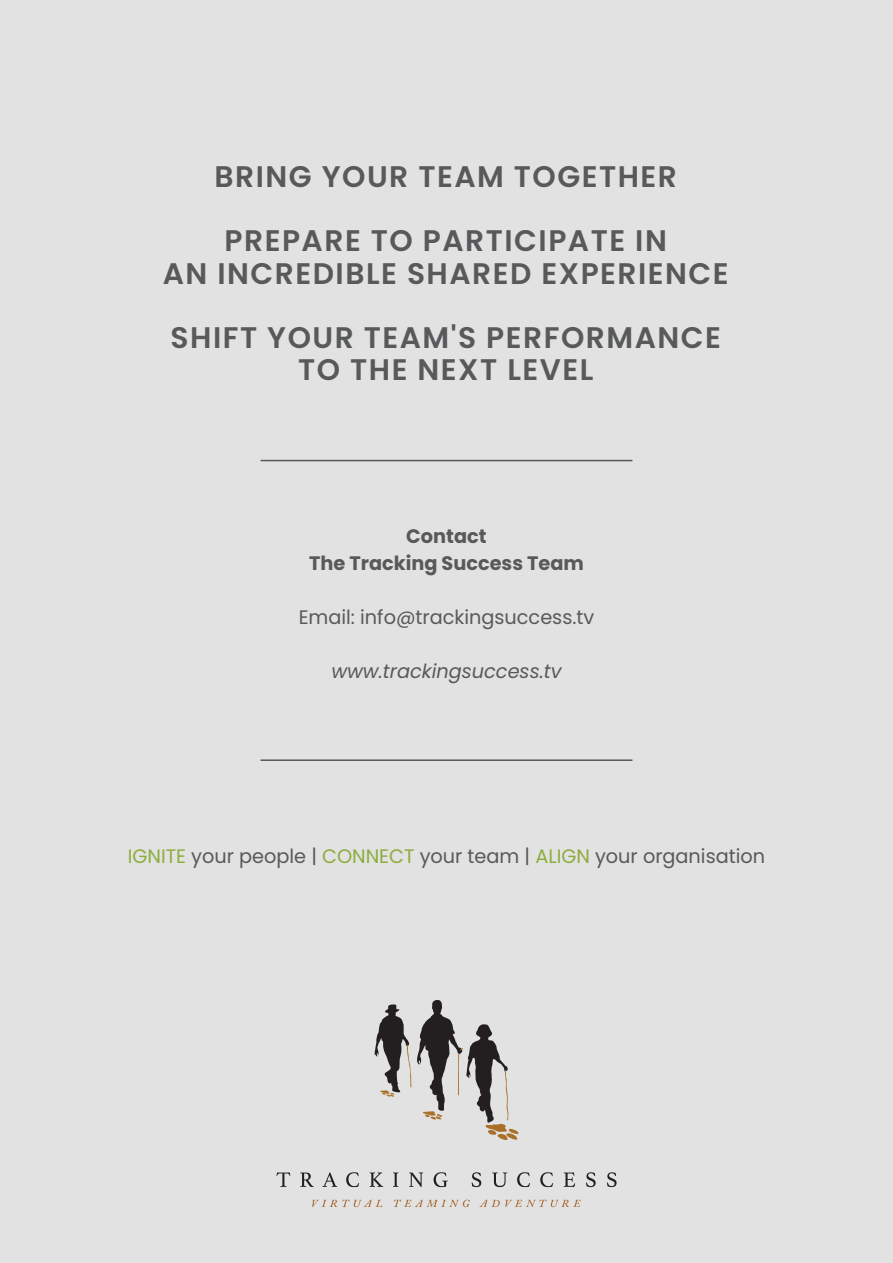
<style>
.page{position:relative;width:893px;height:1263px;background:#e2e2e2}
.page>*{position:absolute;margin:0;border:0;box-sizing:border-box;transform-origin:0 0}
.t1{font:600 29.7px/64.5px "Poppins";letter-spacing:.05em;color:#58595b;text-align:center}
.t2{font:19.5px "Poppins";color:#58595b}
.t3{font:700 19.5px/27px "Poppins";color:#58595b;text-align:center}
.t4{font:italic 19.5px "Poppins";color:#58595b}
.s1{color:#8cad3e}
</style>
<div class="page">
<svg style="left:375px;top:1004px;width:36px;height:93px"></svg>
<svg style="left:417px;top:1000px;width:102px;height:140px"></svg>
<svg style="left:276px;top:1172px;width:14px;height:15px"></svg>
<svg style="left:300px;top:1172px;width:14px;height:15px"></svg>
<svg style="left:322px;top:1172px;width:15px;height:15px"></svg>
<svg style="left:346px;top:1172px;width:13px;height:15px"></svg>
<svg style="left:370px;top:1172px;width:13px;height:15px"></svg>
<svg style="left:393px;top:1172px;width:5px;height:15px"></svg>
<svg style="left:409px;top:1172px;width:14px;height:15px"></svg>
<svg style="left:434px;top:1172px;width:14px;height:15px"></svg>
<svg style="left:472px;top:1172px;width:9px;height:15px"></svg>
<svg style="left:492px;top:1172px;width:15px;height:15px"></svg>
<svg style="left:517px;top:1172px;width:13px;height:15px"></svg>
<svg style="left:540px;top:1172px;width:13px;height:15px"></svg>
<svg style="left:564px;top:1172px;width:11px;height:15px"></svg>
<svg style="left:586px;top:1172px;width:10px;height:15px"></svg>
<svg style="left:607px;top:1172px;width:10px;height:15px"></svg>
<svg style="left:312px;top:1199px;width:70px;height:8px"></svg>
<svg style="left:394px;top:1199px;width:76px;height:8px"></svg>
<svg style="left:479px;top:1199px;width:102px;height:8px"></svg>
<hr style="left:261px;top:460px;width:371px;height:1px;background:#58595b">
<hr style="left:261px;top:759px;width:371px;height:2px;background:#58595b">
<p class="t1" style="left:215px;top:144px;width:464px">BRING YOUR TEAM TOGETHER<br>PREPARE TO PARTICIPATE IN</p>
<p class="t1" style="left:163px;top:241px;width:567px;text-align:left">AN INCREDIBLE SHARED EXPERIENCE<br>SHIFT YOUR TEAM'S PERFORMANCE</p>
<p class="t1" style="left:298px;top:338px;width:297px">TO THE NEXT LEVEL</p>
<p class="t3" style="left:309px;top:523px;width:276px">Contact<br>The Tracking Success Team</p>
<p class="t2" style="left:299px;top:606px;width:297px">Email: info@trackingsuccess.tv</p>
<p class="t4" style="left:331px;top:660px;width:232px">www.trackingsuccess.tv</p>
<p class="t2" style="left:128px;top:845px;width:639px"><span class="s1">IGNITE</span> your people | <span class="s1">CONNECT</span> your team | <span class="s1">ALIGN</span> your organisation</p>
</div>
